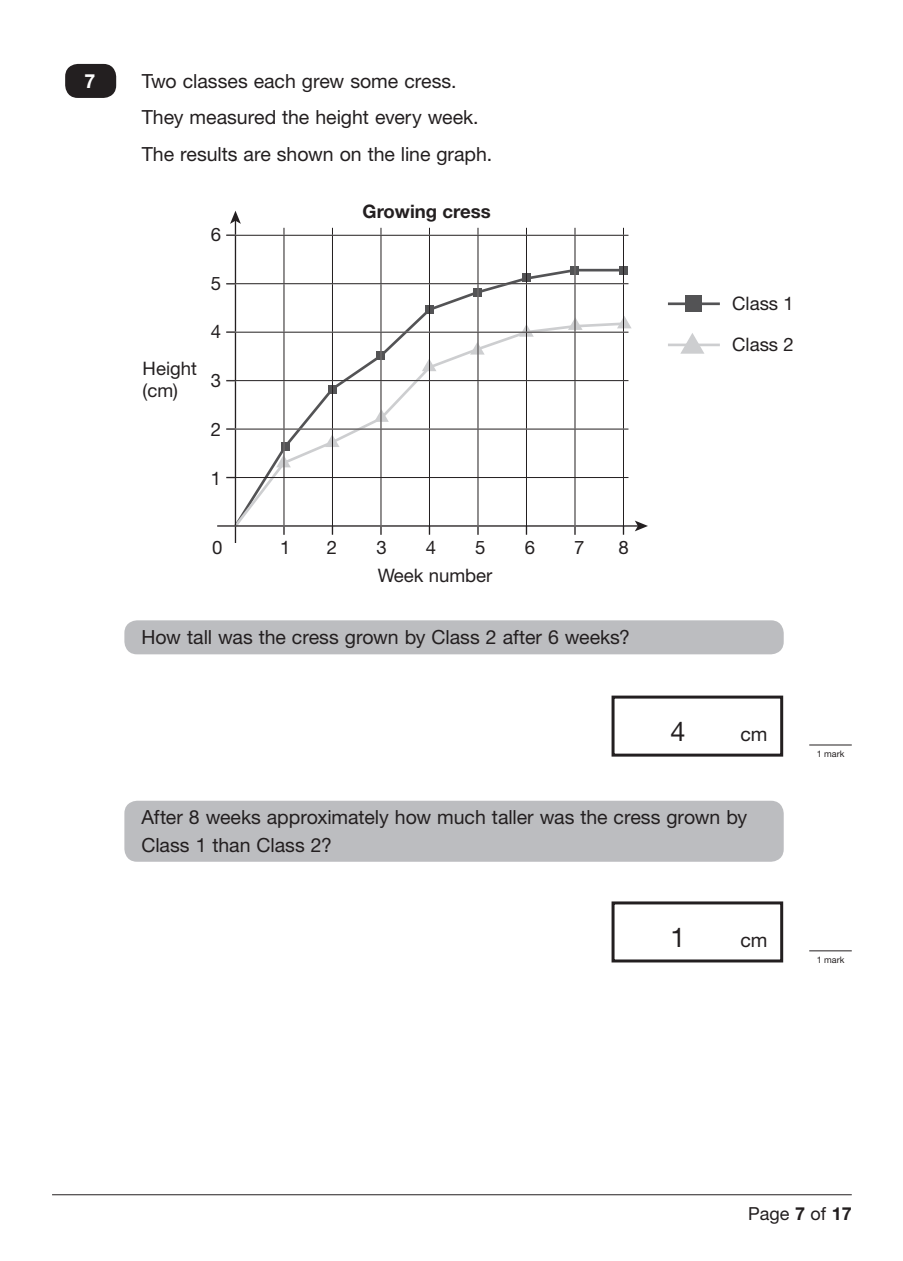
<style>
.page{position:relative;width:903px;height:1261px;background:#fff}
.page>*{position:absolute;margin:0;border:0;box-sizing:border-box;transform-origin:0 0}
.t1{font:27px "Helvetica Neue LT Std";color:#231f20}
.t2{font:19.5px/36.3px "Helvetica Neue LT Std";color:#231f20}
.t3{font:700 19.5px "Helvetica Neue LT Std";color:#fff}
.t4{font:18.6px/27.9px "Helvetica Neue LT Std";color:#231f20}
.t5{font:700 18.6px "Helvetica Neue LT Std";color:#231f20}
.t6{font:18px "Helvetica Neue LT Std";color:#231f20}
.t7{font:9px "Helvetica Neue LT Std";color:#231f20}
.s1{font-weight:700}
</style>
<div class="page">
<hr style="left:52px;top:1194px;width:799px;height:1px;background:#231f20">
<div style="left:65px;top:64px;width:51px;height:34px;background:#231f20;border-radius:13px"></div>
<div style="left:124px;top:620px;width:659px;height:34px;background:#bcbdc0;border-radius:13px"></div>
<div style="left:124px;top:801px;width:659px;height:61px;background:#bcbdc0;border-radius:13px"></div>
<svg style="left:232px;top:267px;width:394px;height:54px"></svg>
<div style="left:425px;top:305px;width:9px;height:9px;background:#535355"></div>
<svg style="left:473px;top:288px;width:9px;height:8px"></svg>
<div style="left:522px;top:273px;width:9px;height:9px;background:#535355"></div>
<svg style="left:570px;top:266px;width:9px;height:8px"></svg>
<div style="left:619px;top:266px;width:9px;height:8px;background:#535355"></div>
<svg style="left:617px;top:316px;width:14px;height:12px"></svg>
<svg style="left:568px;top:317px;width:14px;height:4px"></svg>
<div style="left:685px;top:295px;width:17px;height:17px;background:#535355"></div>
<svg style="left:680px;top:333px;width:24px;height:21px"></svg>
<svg style="left:232px;top:321px;width:394px;height:209px"></svg>
<hr style="left:668px;top:302px;width:52px;height:3px;background:#535355">
<hr style="left:668px;top:344px;width:52px;height:2px;background:#cdced0">
<hr style="left:235px;top:220px;width:1px;height:323px;background:#231f20">
<svg style="left:230px;top:211px;width:11px;height:13px"></svg>
<hr style="left:217px;top:525px;width:421px;height:2px;background:#231f20">
<svg style="left:635px;top:521px;width:13px;height:10px"></svg>
<hr style="left:284px;top:228px;width:1px;height:307px;background:#231f20">
<hr style="left:332px;top:228px;width:1px;height:307px;background:#231f20">
<hr style="left:380px;top:228px;width:1px;height:307px;background:#231f20">
<hr style="left:429px;top:228px;width:1px;height:307px;background:#231f20">
<hr style="left:477px;top:228px;width:1px;height:307px;background:#231f20">
<hr style="left:526px;top:228px;width:1px;height:307px;background:#231f20">
<hr style="left:574px;top:228px;width:1px;height:307px;background:#231f20">
<hr style="left:623px;top:228px;width:1px;height:307px;background:#231f20">
<hr style="left:226px;top:477px;width:402px;height:1px;background:#231f20">
<hr style="left:226px;top:429px;width:402px;height:1px;background:#231f20">
<hr style="left:226px;top:380px;width:402px;height:1px;background:#231f20">
<hr style="left:226px;top:332px;width:402px;height:1px;background:#231f20">
<hr style="left:226px;top:283px;width:402px;height:1px;background:#231f20">
<hr style="left:226px;top:235px;width:402px;height:1px;background:#231f20">
<hr style="left:809px;top:745px;width:42px;height:1px;background:#231f20">
<hr style="left:809px;top:950px;width:42px;height:1px;background:#231f20">
<div style="left:611px;top:696px;width:172px;height:61px;border:3px solid #231f20"></div>
<div style="left:611px;top:901px;width:172px;height:61px;border:3px solid #231f20"></div>
<p class="t3" style="left:84px;top:74px;width:12px">7</p>
<p class="t2" style="left:142px;top:65px;width:352px">Two classes each grew some cress.<br>They measured the height every week.<br>The results are shown on the line graph.</p>
<p class="t4" style="left:143px;top:357px;width:56px;line-height:22.4px">Height (cm)</p>
<p class="t4" style="left:211px;top:221px;width:12px">6</p>
<p class="t4" style="left:211px;top:269px;width:12px">5</p>
<p class="t4" style="left:211px;top:318px;width:12px">4</p>
<p class="t4" style="left:211px;top:367px;width:12px">3</p>
<p class="t4" style="left:211px;top:415px;width:12px">2</p>
<p class="t4" style="left:211px;top:464px;width:12px">1</p>
<p class="t5" style="left:362px;top:204px;width:130px">Growing cress</p>
<p class="t4" style="left:280px;top:533px;width:12px">1</p>
<p class="t4" style="left:327px;top:533px;width:12px">2</p>
<p class="t4" style="left:376px;top:533px;width:118px">3<br>Week number</p>
<p class="t4" style="left:212px;top:534px;width:12px">0</p>
<p class="t4" style="left:426px;top:533px;width:12px">4</p>
<p class="t4" style="left:475px;top:533px;width:12px">5</p>
<p class="t4" style="left:524px;top:533px;width:12px">6</p>
<p class="t4" style="left:574px;top:533px;width:12px">7</p>
<p class="t4" style="left:618px;top:533px;width:12px">8</p>
<p class="t2" style="left:141px;top:621px;width:490px">How tall was the cress grown by Class 2 after 6 weeks?</p>
<p class="t4" style="left:732px;top:289px;width:63px">Class 1</p>
<p class="t4" style="left:732px;top:331px;width:63px">Class 2</p>
<h1 class="t1" style="left:670px;top:721px;width:17px">4</h1>
<p class="t2" style="left:740px;top:717px;width:29px">cm</p>
<p class="t2" style="left:141px;top:805px;width:607px;line-height:27.8px">After 8 weeks approximately how much taller was the cress grown by<br>Class 1 than Class 2?</p>
<p class="t7" style="left:816px;top:751px;width:29px">1 mark</p>
<h1 class="t1" style="left:670px;top:927px;width:17px">1</h1>
<p class="t2" style="left:740px;top:923px;width:29px">cm</p>
<p class="t7" style="left:816px;top:957px;width:29px">1 mark</p>
<p class="t6" style="left:748px;top:1207px;width:105px">Page <span class="s1">7</span> of <span class="s1">17</span></p>
</div>
